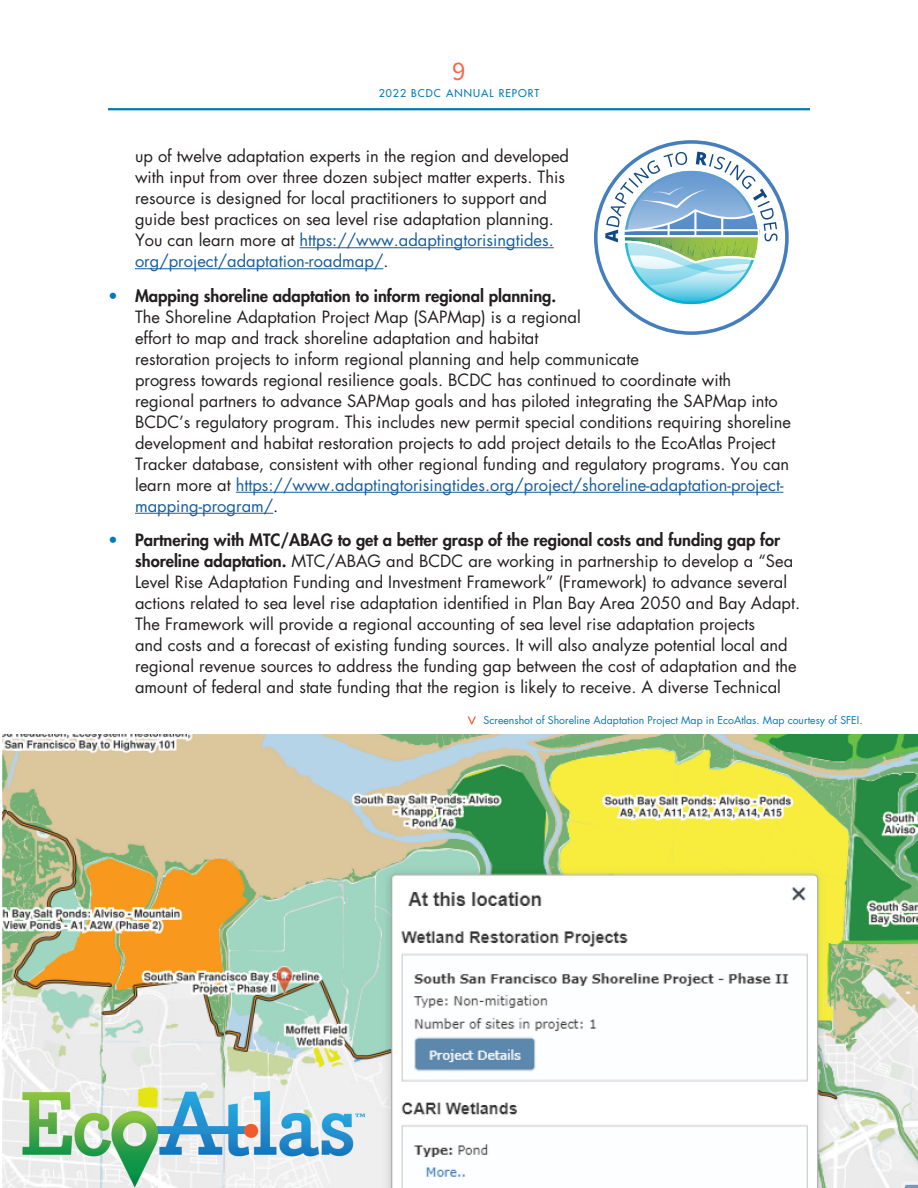
<style>
.page{position:relative;width:918px;height:1188px;background:#fff}
.page>*{position:absolute;margin:0;border:0;box-sizing:border-box;transform-origin:0 0}
.t1{font:27px "Source Sans Pro";color:#f2684a}
.t2{font:16.5px/21px "Futura Std";color:#231f20}
.photo_credit{font:10.5px "Futura Std";color:#007ab3}
.t3{font:500 10.5px "Futura Std";letter-spacing:.1em;color:#007ab3}
.s1{color:#175d9e}
.s2{color:#007ab3}
.s3{font-weight:800}
</style>
<div class="page">
<hr style="left:108px;top:108px;width:702px;height:2px;background:#007ab3">
<svg style="left:468px;top:716px;width:8px;height:8px"></svg>
<hr style="left:300px;top:247px;width:254px;height:1px;background:#175d9e">
<hr style="left:135px;top:268px;width:248px;height:1px;background:#175d9e">
<hr style="left:236px;top:492px;width:547px;height:1px;background:#175d9e">
<hr style="left:135px;top:513px;width:138px;height:1px;background:#175d9e">
<img style="left:2px;top:734px;width:916px;height:454px">
<svg style="left:594px;top:140px;width:195px;height:195px"></svg>
<h1 class="t1" style="left:452px;top:55px;width:15px">9</h1>
<p class="t3" style="left:379px;top:86px;width:162px">2022 BCDC ANNUAL REPORT</p>
<p class="t2" style="left:135px;top:146px;width:436px">up of twelve adaptation experts in the region and developed with input from over three dozen subject matter experts. This resource is designed for local practitioners to support and guide best practices on sea level rise adaptation planning.<br>You can learn more at <span class="s1">https://www.adaptingtorisingtides. org/project/adaptation-roadmap/</span>.</p>
<p class="t2" style="left:135px;top:285px;width:658px;text-indent:-27px"><span class="s2">•</span> <span class="s3">Mapping shoreline adaptation to inform regional planning.<br></span>The Shoreline Adaptation Project Map (SAPMap) is a regional<br>effort to map and track shoreline adaptation and habitat<br>restoration projects to inform regional planning and help communicate<br>progress towards regional resilience goals. BCDC has continued to coordinate with regional partners to advance SAPMap goals and has piloted integrating the SAPMap into BCDC’s regulatory program. This includes new permit special conditions requiring shoreline development and habitat restoration projects to add project details to the EcoAtlas Project Tracker database, consistent with other regional funding and regulatory programs. You can learn more at <span class="s1">https://www.adaptingtorisingtides.org/project/shoreline-adaptation-project&shy;mapping-program/</span>.</p>
<p class="t2" style="left:135px;top:530px;width:667px;text-indent:-27px"><span class="s2">•</span> <span class="s3">Partnering with MTC/ABAG to get a better grasp of the regional costs and funding gap for shoreline adaptation.</span> MTC/ABAG and BCDC are working in partnership to develop a “Sea Level Rise Adaptation Funding and Investment Framework” (Framework) to advance several actions related to sea level rise adaptation identified in Plan Bay Area 2050 and Bay Adapt.<br>The Framework will provide a regional accounting of sea level rise adaptation projects<br>and costs and a forecast of existing funding sources. It will also analyze potential local and regional revenue sources to address the funding gap between the cost of adaptation and the amount of federal and state funding that the region is likely to receive. A diverse Technical</p>
<p class="photo_credit" style="left:484px;top:713px;width:380px">Screenshot of Shoreline Adaptation Project Map in EcoAtlas. Map courtesy of SFEI.</p>
</div>
